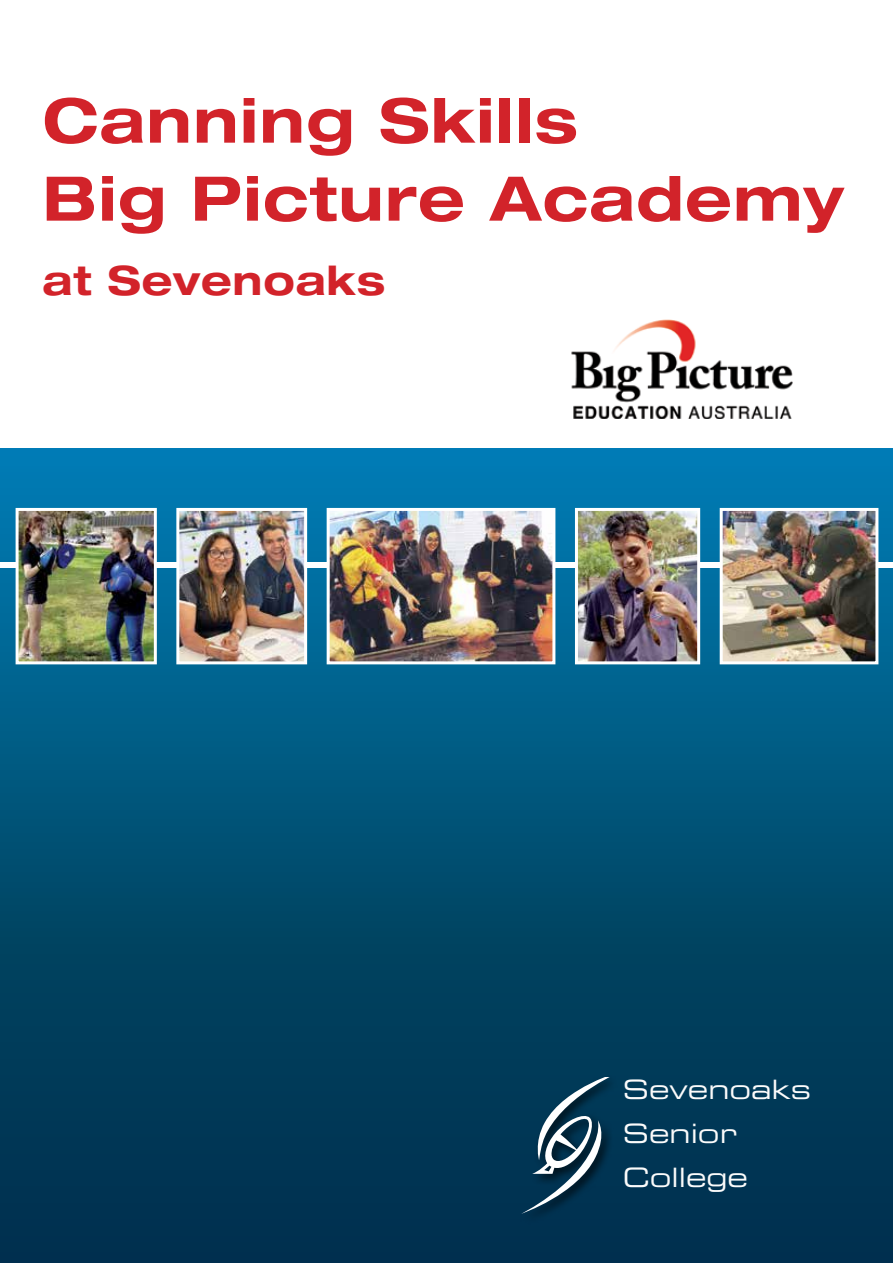
<style>
.page{position:relative;width:893px;height:1263px;background:#fff}
.page>*{position:absolute;margin:0;border:0;box-sizing:border-box;transform-origin:0 0}
.t1{font:700 expanded 61.5px/78px "Helvetica Neue";letter-spacing:.02em;color:#d2232a}
.t2{font:700 expanded 40.5px "Helvetica Neue";letter-spacing:.02em;color:#d2232a}
.t3{font:26.7px/44.1px "Eurostile LT Extended Two";color:#fbfbfb}
</style>
<div class="page">
<img style="left:571px;top:319px;width:222px;height:99px">
<div style="left:0;top:449px;width:893px;height:814px;background:linear-gradient(to bottom,#037cb0,#002840)"></div>
<div style="left:520px;top:1074px;width:99px;height:150px;background:#003251"></div>
<svg style="left:521px;top:1078px;width:100px;height:136px"></svg>
<div style="left:0;top:562px;width:893px;height:6px;background:#fff"></div>
<img style="left:724px;top:512px;width:150px;height:148px">
<div style="left:720px;top:508px;width:158px;height:156px;border:3px solid #fff"></div>
<img style="left:579px;top:512px;width:117px;height:148px">
<div style="left:575px;top:508px;width:125px;height:156px;border:3px solid #fff"></div>
<img style="left:20px;top:512px;width:133px;height:148px">
<div style="left:16px;top:508px;width:141px;height:156px;border:3px solid #fff"></div>
<img style="left:180px;top:512px;width:123px;height:148px">
<div style="left:176px;top:508px;width:131px;height:156px;border:3px solid #fff"></div>
<img style="left:331px;top:512px;width:220px;height:148px">
<div style="left:327px;top:508px;width:228px;height:156px;border:3px solid #fff"></div>
<p class="t1" style="left:43px;top:80px;width:803px">Canning Skills<br>Big Picture Academy</p>
<p class="t2" style="left:43px;top:255px;width:344px">at Sevenoaks</p>
<p class="t3" style="left:623px;top:1067px;width:190px">Sevenoaks<br>Senior<br>College</p>
</div>
